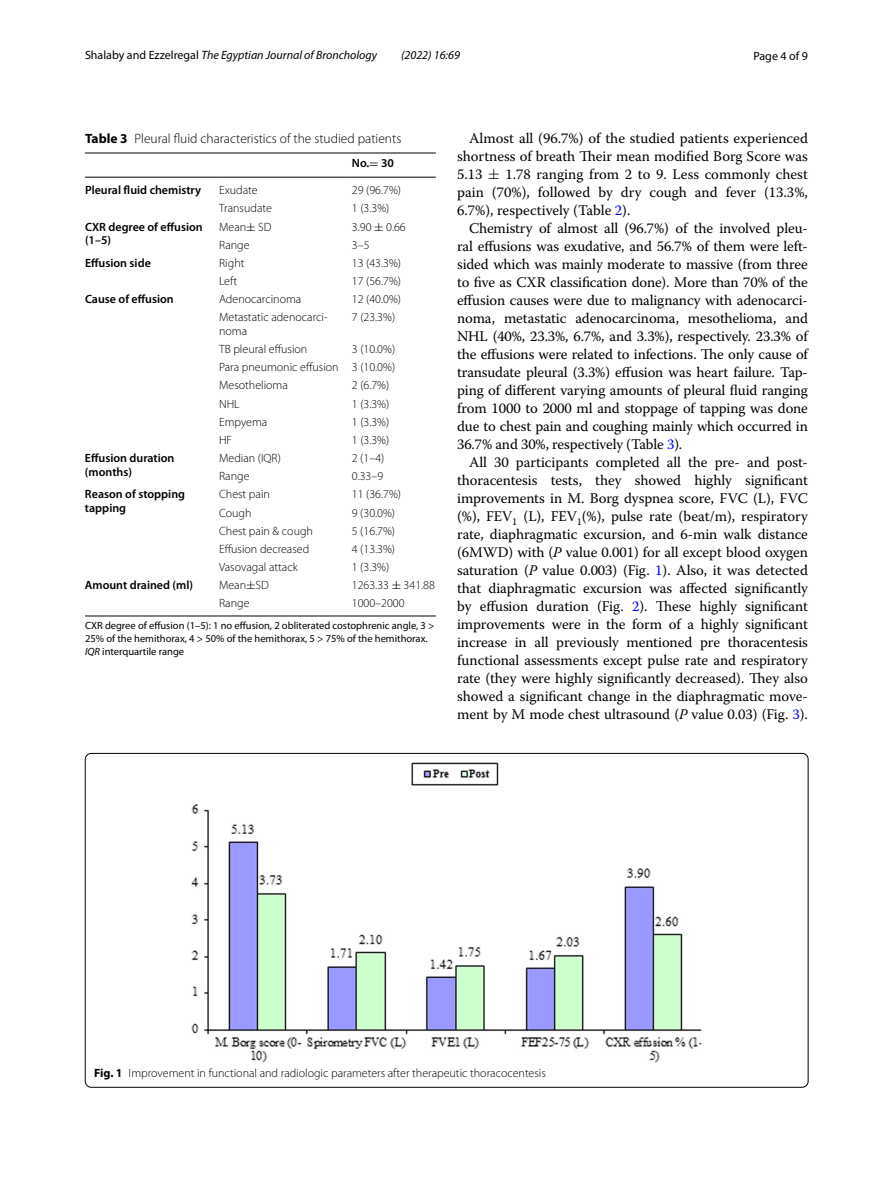
<style>
.page{position:relative;width:893px;height:1187px;background:#fff}
.page>*{position:absolute;margin:0;border:0;box-sizing:border-box;transform-origin:0 0}
.t1{font:14.7px/18px "Warnock Pro";letter-spacing:-.005em;color:#000;text-align:justify}
.t2{font:300 13.5px "Myriad Pro";color:#000}
.t3{font:300 12px/18.1px "Myriad Pro";color:#000}
.t4{font:600 12px/13.5px "Myriad Pro";color:#000}
.t5{font:italic 12px "Myriad Pro";color:#000}
.t6{font:12px "Myriad Pro";color:#000}
.t7{font:10.5px/12.8px "Myriad Pro";color:#000}
.s1{font-style:normal}
.s2{font-weight:700}
.s3{font-family:"MTSY";font-weight:400}
.s4{font-style:italic}
.s5{font-family:"MTSY"}
.s6{color:#00f}
</style>
<div class="page">
<hr style="left:85px;top:153px;width:134px;height:1px;background:#000">
<hr style="left:219px;top:153px;width:133px;height:1px;background:#000">
<hr style="left:85px;top:177px;width:134px;height:1px;background:#000">
<hr style="left:219px;top:177px;width:133px;height:1px;background:#000">
<hr style="left:352px;top:153px;width:84px;height:1px;background:#000">
<hr style="left:352px;top:177px;width:84px;height:1px;background:#000">
<hr style="left:85px;top:615px;width:134px;height:1px;background:#000">
<hr style="left:219px;top:615px;width:133px;height:1px;background:#000">
<hr style="left:352px;top:615px;width:84px;height:1px;background:#000">
<img style="left:191px;top:762px;width:511px;height:299px">
<p class="t5" style="left:85px;top:48px;width:294px"><span class="s1">Shalaby and Ezzelregal</span> The Egyptian Journal of Bronchology</p>
<p class="t5" style="left:401px;top:48px;width:60px">(2022) 16:69</p>
<p class="t6" style="left:753px;top:48px;width:56px">Page 4 of 9</p>
<p class="t2" style="left:85px;top:131px;width:318px"><span class="s2">Table 3</span> Pleural fluid characteristics of the studied patients</p>
<p class="t4" style="left:352px;top:156px;width:44px">No.<span class="s3">=</span> 30</p>
<p class="t4" style="left:85px;top:183px;width:118px">Pleural fluid chemistry</p>
<p class="t3" style="left:219px;top:181px;width:40px">Exudate</p>
<p class="t3" style="left:352px;top:181px;width:51px">29 (96.7%)</p>
<p class="t3" style="left:219px;top:199px;width:54px">Transudate</p>
<p class="t3" style="left:352px;top:199px;width:39px">1 (3.3%)</p>
<p class="t4" style="left:85px;top:219px;width:119px">CXR degree of effusion (1–5)</p>
<p class="t3" style="left:219px;top:218px;width:54px">Mean<span class="s3">±</span> SD</p>
<p class="t3" style="left:352px;top:218px;width:55px">3.90 <span class="s3">±</span> 0.66</p>
<p class="t3" style="left:219px;top:236px;width:32px">Range</p>
<p class="t3" style="left:352px;top:236px;width:19px">3–5</p>
<p class="t4" style="left:85px;top:256px;width:67px">Effusion side</p>
<p class="t3" style="left:219px;top:254px;width:27px">Right</p>
<p class="t3" style="left:352px;top:254px;width:51px">13 (43.3%)</p>
<p class="t3" style="left:219px;top:272px;width:19px">Left</p>
<p class="t3" style="left:352px;top:272px;width:51px">17 (56.7%)</p>
<p class="t4" style="left:85px;top:292px;width:90px">Cause of effusion</p>
<p class="t3" style="left:219px;top:290px;width:84px">Adenocarcinoma</p>
<p class="t3" style="left:352px;top:290px;width:51px">12 (40.0%)</p>
<p class="t3" style="left:219px;top:311px;width:110px;line-height:13.5px">Metastatic adenocarci&shy;noma</p>
<p class="t3" style="left:352px;top:308px;width:45px">7 (23.3%)</p>
<p class="t3" style="left:219px;top:340px;width:90px">TB pleural effusion</p>
<p class="t3" style="left:219px;top:340px;width:178px;text-align:justify;text-indent:133px">3 (10.0%)<br>Para pneumonic effusion 3 (10.0%)<br>Mesothelioma</p>
<p class="t3" style="left:352px;top:376px;width:39px">2 (6.7%)</p>
<p class="t3" style="left:219px;top:394px;width:22px">NHL</p>
<p class="t3" style="left:352px;top:394px;width:39px">1 (3.3%)</p>
<p class="t3" style="left:219px;top:413px;width:50px">Empyema</p>
<p class="t3" style="left:352px;top:413px;width:39px">1 (3.3%)</p>
<p class="t3" style="left:219px;top:431px;width:15px">HF</p>
<p class="t3" style="left:352px;top:431px;width:39px">1 (3.3%)</p>
<p class="t4" style="left:85px;top:451px;width:91px">Effusion duration (months)</p>
<p class="t3" style="left:219px;top:449px;width:63px">Median (IQR)</p>
<p class="t3" style="left:352px;top:449px;width:34px">2 (1–4)</p>
<p class="t3" style="left:219px;top:467px;width:32px">Range</p>
<p class="t3" style="left:352px;top:467px;width:33px">0.33–9</p>
<p class="t4" style="left:85px;top:487px;width:102px">Reason of stopping tapping</p>
<p class="t3" style="left:219px;top:485px;width:52px">Chest pain</p>
<p class="t3" style="left:352px;top:485px;width:51px">11 (36.7%)</p>
<p class="t3" style="left:219px;top:503px;width:34px">Cough</p>
<p class="t3" style="left:352px;top:503px;width:45px">9 (30.0%)</p>
<p class="t3" style="left:219px;top:521px;width:95px">Chest pain &amp; cough</p>
<p class="t3" style="left:352px;top:521px;width:45px">5 (16.7%)</p>
<p class="t3" style="left:219px;top:540px;width:92px">Effusion decreased</p>
<p class="t3" style="left:352px;top:540px;width:45px">4 (13.3%)</p>
<p class="t3" style="left:219px;top:558px;width:80px">Vasovagal attack</p>
<p class="t3" style="left:352px;top:558px;width:39px">1 (3.3%)</p>
<p class="t4" style="left:85px;top:578px;width:110px">Amount drained (ml)</p>
<p class="t3" style="left:219px;top:576px;width:51px">Mean<span class="s3">±</span>SD</p>
<p class="t3" style="left:352px;top:576px;width:85px">1263.33 <span class="s3">±</span> 341.88</p>
<p class="t3" style="left:219px;top:594px;width:32px">Range</p>
<p class="t3" style="left:352px;top:594px;width:54px">1000–2000</p>
<p class="t7" style="left:85px;top:619px;width:351px">CXR degree of effusion (1–5): 1 no effusion, 2 obliterated costophrenic angle, 3 &gt;<br>25% of the hemithorax, 4 &gt; 50% of the hemithorax, 5 &gt; 75% of the hemithorax.<br><span class="s4">IQR</span> interquartile range</p>
<p class="t1" style="left:457px;top:128px;width:352px;text-indent:12px">Almost all (96.7%) of the studied patients experienced shortness of breath Their mean modified Borg Score was 5.13 <span class="s5">±</span> 1.78 ranging from 2 to 9. Less commonly chest pain (70%), followed by dry cough and fever (13.3%, 6.7%), respectively (Table <span class="s6">2</span>).</p>
<p class="t1" style="left:457px;top:218px;width:352px;text-indent:12px">Chemistry of almost all (96.7%) of the involved pleu&shy;ral effusions was exudative, and 56.7% of them were left&shy;sided which was mainly moderate to massive (from three to five as CXR classification done). More than 70% of the effusion causes were due to malignancy with adenocarci&shy;noma, metastatic adenocarcinoma, mesothelioma, and NHL (40%, 23.3%, 6.7%, and 3.3%), respectively. 23.3% of the effusions were related to infections. The only cause of transudate pleural (3.3%) effusion was heart failure. Tap&shy;ping of different varying amounts of pleural fluid ranging from 1000 to 2000 ml and stoppage of tapping was done due to chest pain and coughing mainly which occurred in 36.7% and 30%, respectively (Table <span class="s6">3</span>).</p>
<p class="t1" style="left:457px;top:452px;width:352px;text-indent:12px">All 30 participants completed all the pre- and post&shy;thoracentesis tests, they showed highly significant improvements in M. Borg dyspnea score, FVC (L), FVC (%), FEV<sub>1</sub> (L), FEV<sub>1</sub>(%), pulse rate (beat/m), respiratory rate, diaphragmatic excursion, and 6-min walk distance (6MWD) with (<span class="s4">P</span> value 0.001) for all except blood oxygen saturation (<span class="s4">P</span> value 0.003) (Fig. <span class="s6">1</span>). Also, it was detected that diaphragmatic excursion was affected significantly by effusion duration (Fig. <span class="s6">2</span>). These highly significant improvements were in the form of a highly significant increase in all previously mentioned pre thoracentesis functional assessments except pulse rate and respiratory rate (they were highly significantly decreased). They also showed a significant change in the diaphragmatic move&shy;ment by M mode chest ultrasound (<span class="s4">P</span> value 0.03) (Fig. <span class="s6">3</span>).</p>
<p class="t3" style="left:94px;top:1064px;width:453px"><span class="s2">Fig. 1</span> Improvement in functional and radiologic parameters after therapeutic thoracocentesis</p>
</div>
